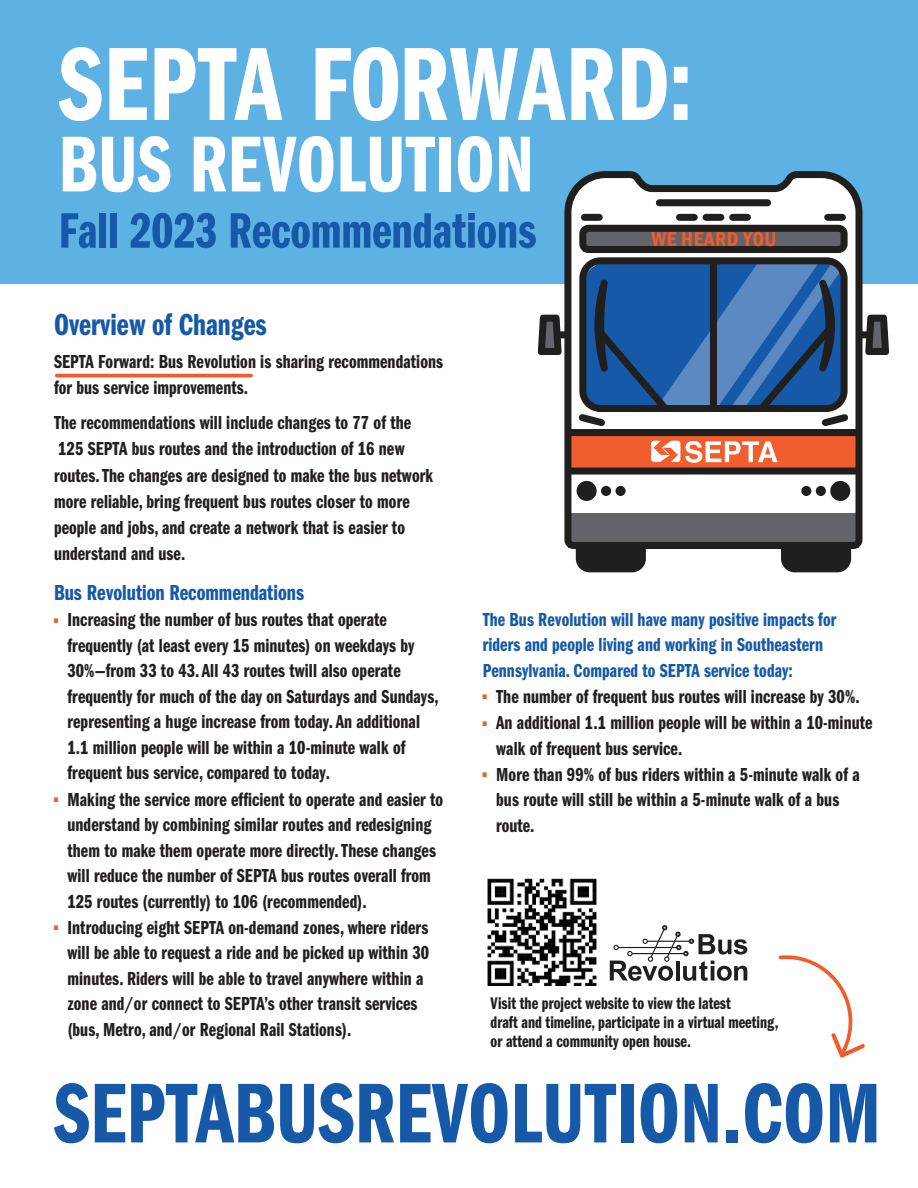
<style>
.page{position:relative;width:918px;height:1188px;background:#fff}
.page>*{position:absolute;margin:0;border:0;box-sizing:border-box;transform-origin:0 0}
.t1{font:107.85px "Franklin Gothic LT Pro Dm Cm";letter-spacing:.01em;color:#fff}
.t2{font:87.75px "Franklin Gothic LT Pro Dm Cm";letter-spacing:.005em;color:#1559a8}
.t3{font:82.05px "Franklin Gothic LT Pro Dm Cm";letter-spacing:.005em;color:#fff}
.t4{font:51.6px "Franklin Gothic LT Pro Dm Cm";color:#1559a8}
.t5{font:31.5px "Franklin Gothic LT Pro Dm Cm";color:#1559a8}
.t6{font:22.5px "Franklin Gothic LT Pro Dm Cm";color:#1559a8}
.t7{font:600 condensed 20.7px "Franklin Gothic";letter-spacing:.025em;color:#f05d2d}
.t8{font:19.5px/25.5px "Franklin Gothic LT Pro Dm Cm";letter-spacing:.005em;color:#231f20}
.t9{font:19.5px/25.5px "Franklin Gothic LT Pro Dm Cm";letter-spacing:.005em;color:#1559a8}
.t10{font:17.4px/18.6px "Franklin Gothic LT Pro Dm Cm";color:#211e1e}
.s1{font-size:30px;color:#f05d2d}
</style>
<div class="page">
<div style="left:0;top:0;width:918px;height:284px;background:#5eb1e3"></div>
<svg style="left:55px;top:374px;width:198px;height:3px"></svg>
<svg style="left:575px;top:549px;width:71px;height:24px;background:#343131"></svg>
<svg style="left:781px;top:549px;width:71px;height:24px;background:#343131"></svg>
<svg style="left:538px;top:315px;width:24px;height:40px"></svg>
<div style="left:557px;top:331px;width:12px;height:7px;background:#211e1e"></div>
<svg style="left:865px;top:315px;width:24px;height:40px"></svg>
<div style="left:858px;top:331px;width:12px;height:7px;background:#211e1e"></div>
<svg style="left:564px;top:171px;width:299px;height:378px"></svg>
<img style="left:487px;top:878px;width:110px;height:107px">
<svg style="left:610px;top:925px;width:137px;height:56px"></svg>
<svg style="left:779px;top:955px;width:86px;height:103px"></svg>
<h1 class="t1" style="left:59px;top:25px;width:635px">SEPTA FORWARD:</h1>
<h3 class="t3" style="left:59px;top:119px;width:477px">BUS REVOLUTION</h3>
<h3 class="t4" style="left:59px;top:202px;width:479px">Fall 2023 Recommendations</h3>
<p class="t7" style="left:651px;top:225px;width:127px">WE HEARD YOU</p>
<h3 class="t5" style="left:54px;top:308px;width:214px">Overview of Changes</h3>
<p class="t8" style="left:54px;top:348px;width:391px;line-height:26.2px">SEPTA Forward: Bus Revolution is sharing recommendations for bus service improvements.</p>
<p class="t8" style="left:54px;top:410px;width:381px;line-height:26.2px">The recommendations will include changes to 77 of the 125 SEPTA bus routes and the introduction of 16 new routes. The changes are designed to make the bus network more reliable, bring frequent bus routes closer to more people and jobs, and create a network that is easier to understand and use.</p>
<p class="t6" style="left:54px;top:580px;width:252px">Bus Revolution Recommendations</p>
<p class="t8" style="left:67px;top:608px;width:373px;text-indent:-13px"><span class="s1">•</span> Increasing the number of bus routes that operate frequently (at least every 15 minutes) on weekdays by 30%—from 33 to 43. All 43 routes twill also operate frequently for much of the day on Saturdays and Sundays, representing a huge increase from today. An additional 1.1 million people will be within a 10-minute walk of frequent bus service, compared to today.</p>
<p class="t8" style="left:67px;top:787px;width:377px;text-indent:-13px"><span class="s1">•</span> Making the service more efficient to operate and easier to understand by combining similar routes and redesigning them to make them operate more directly. These changes will reduce the number of SEPTA bus routes overall from 125 routes (currently) to 106 (recommended).</p>
<p class="t8" style="left:67px;top:915px;width:363px;text-indent:-13px"><span class="s1">•</span> Introducing eight SEPTA on-demand zones, where riders will be able to request a ride and be picked up within 30 minutes. Riders will be able to travel anywhere within a zone and/or connect to SEPTA’s other transit services (bus, Metro, and/or Regional Rail Stations).</p>
<p class="t9" style="left:483px;top:607px;width:355px">The Bus Revolution will have many positive impacts for riders and people living and working in Southeastern<br>Pennsylvania. Compared to SEPTA service today:</p>
<p class="t8" style="left:483px;top:684px;width:378px"><span class="s1">•</span> The number of frequent bus routes will increase by 30%.</p>
<p class="t8" style="left:496px;top:710px;width:378px;text-indent:-13px"><span class="s1">•</span> An additional 1.1 million people will be within a 10-minute walk of frequent bus service.</p>
<p class="t8" style="left:496px;top:762px;width:365px;text-indent:-13px"><span class="s1">•</span> More than 99% of bus riders within a 5-minute walk of a bus route will still be within a 5-minute walk of a bus route.</p>
<p class="t10" style="left:491px;top:995px;width:290px">Visit the project website to view the latest<br>draft and timeline, participate in a virtual meeting, or attend a community open house.</p>
<h2 class="t2" style="left:54px;top:1065px;width:828px">SEPTABUSREVOLUTION.COM</h2>
</div>
